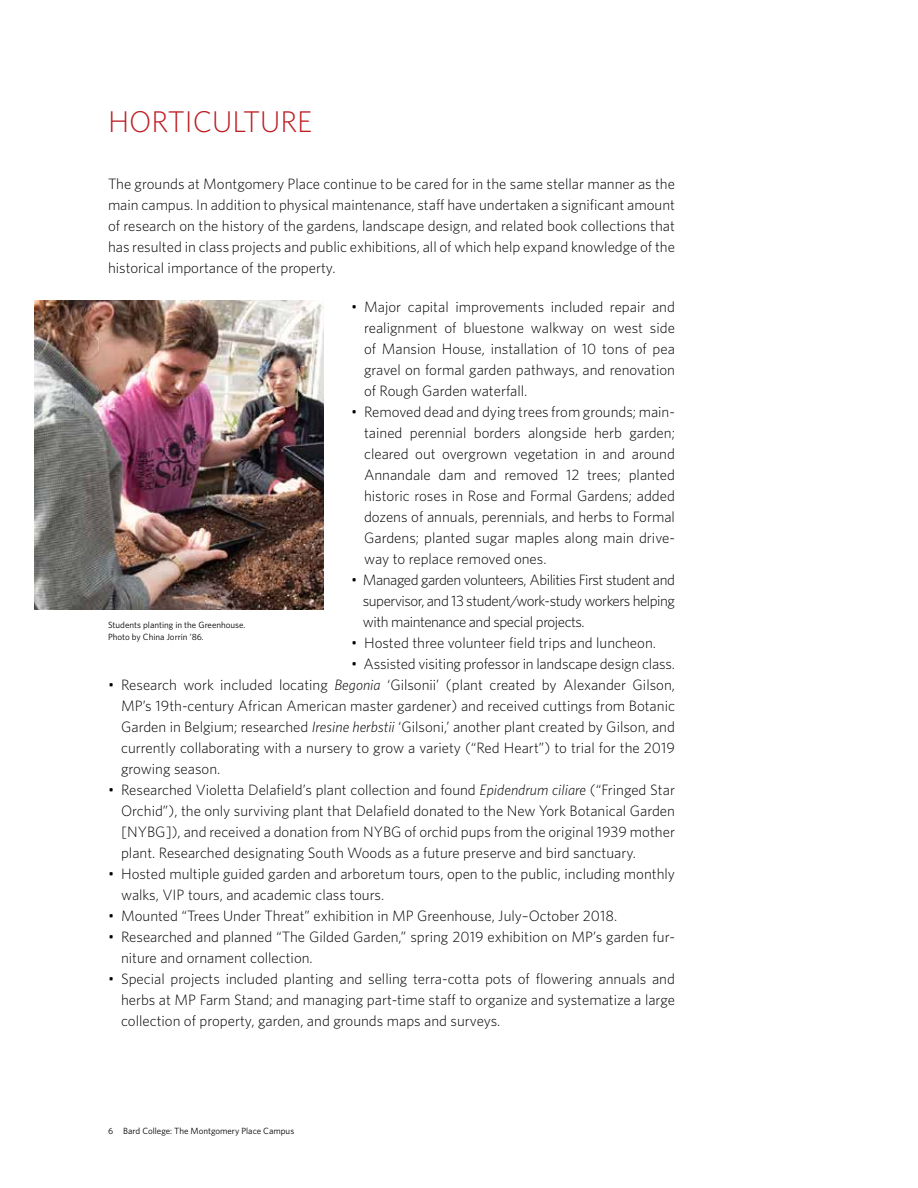
<style>
.page{position:relative;width:918px;height:1188px;background:#fff}
.page>*{position:absolute;margin:0;border:0;box-sizing:border-box;transform-origin:0 0}
.t1{font:300 30px "Whitney";color:#be1d23}
.t2{font:300 15px/21px "Whitney";color:#000;text-align:justify}
.t3{font:9px/12px "Whitney";color:#000}
.s1{font-style:italic}
</style>
<div class="page">
<img style="left:35px;top:300px;width:289px;height:309px">
<h1 class="t1" style="left:108px;top:104px;width:206px">HORTICULTURE</h1>
<p class="t2" style="left:108px;top:173px;width:569px">The grounds at Montgomery Place continue to be cared for in the same stellar manner as the main campus. In addition to physical maintenance, staff have undertaken a significant amount of research on the history of the gardens, landscape design, and related book collections that has resulted in class projects and public exhibitions, all of which help expand knowledge of the historical importance of the property.</p>
<p class="t2" style="left:364px;top:296px;width:312px;text-indent:-13px">• Major capital improvements included repair and realignment of bluestone walkway on west side of Mansion House, installation of 10 tons of pea gravel on formal garden pathways, and renovation of Rough Garden waterfall.</p>
<p class="t2" style="left:364px;top:401px;width:312px;text-indent:-13px">• Removed dead and dying trees from grounds; main&shy;tained perennial borders alongside herb garden; cleared out overgrown vegetation in and around Annandale dam and removed 12 trees; planted historic roses in Rose and Formal Gardens; added dozens of annuals, perennials, and herbs to Formal Gardens; planted sugar maples along main drive&shy;way to replace removed ones.</p>
<p class="t2" style="left:363px;top:569px;width:314px;text-indent:-12px">• Managed garden volunteers, Abilities First student and supervisor, and 13 student/work-study workers helping with maintenance and special projects.</p>
<p class="t2" style="left:351px;top:632px;width:306px">• Hosted three volunteer field trips and luncheon.</p>
<p class="t2" style="left:351px;top:653px;width:326px">• Assisted visiting professor in landscape design class.</p>
<p class="t2" style="left:121px;top:674px;width:555px;text-indent:-13px">• Research work included locating <span class="s1">Begonia</span> ‘Gilsonii’ (plant created by Alexander Gilson, MP’s 19th-century African American master gardener) and received cuttings from Botanic Garden in Belgium; researched <span class="s1">Iresine herbstii</span> ‘Gilsoni,’ another plant created by Gilson, and currently collaborating with a nursery to grow a variety (“Red Heart”) to trial for the 2019 growing season.</p>
<p class="t2" style="left:121px;top:779px;width:555px;text-indent:-13px">• Researched Violetta Delafield’s plant collection and found <span class="s1">Epidendrum ciliare</span> (“Fringed Star Orchid”), the only surviving plant that Delafield donated to the New York Botanical Garden [NYBG]), and received a donation from NYBG of orchid pups from the original 1939 mother plant. Researched designating South Woods as a future preserve and bird sanctuary.</p>
<p class="t2" style="left:121px;top:863px;width:555px;text-indent:-13px">• Hosted multiple guided garden and arboretum tours, open to the public, including monthly walks, VIP tours, and academic class tours.</p>
<p class="t2" style="left:108px;top:905px;width:511px">• Mounted “Trees Under Threat” exhibition in MP Greenhouse, July–October 2018.</p>
<p class="t2" style="left:121px;top:926px;width:555px;text-indent:-13px">• Researched and planned “The Gilded Garden,” spring 2019 exhibition on MP’s garden fur&shy;niture and ornament collection.</p>
<p class="t2" style="left:121px;top:968px;width:555px;text-indent:-13px">• Special projects included planting and selling terra-cotta pots of flowering annuals and herbs at MP Farm Stand; and managing part-time staff to organize and systematize a large collection of property, garden, and grounds maps and surveys.</p>
<p class="t3" style="left:108px;top:618px;width:139px">Students planting in the Greenhouse.<br>Photo by China Jorrin ’86.</p>
<p class="t3" style="left:108px;top:1125px;width:188px">6 Bard College: The Montgomery Place Campus</p>
</div>
